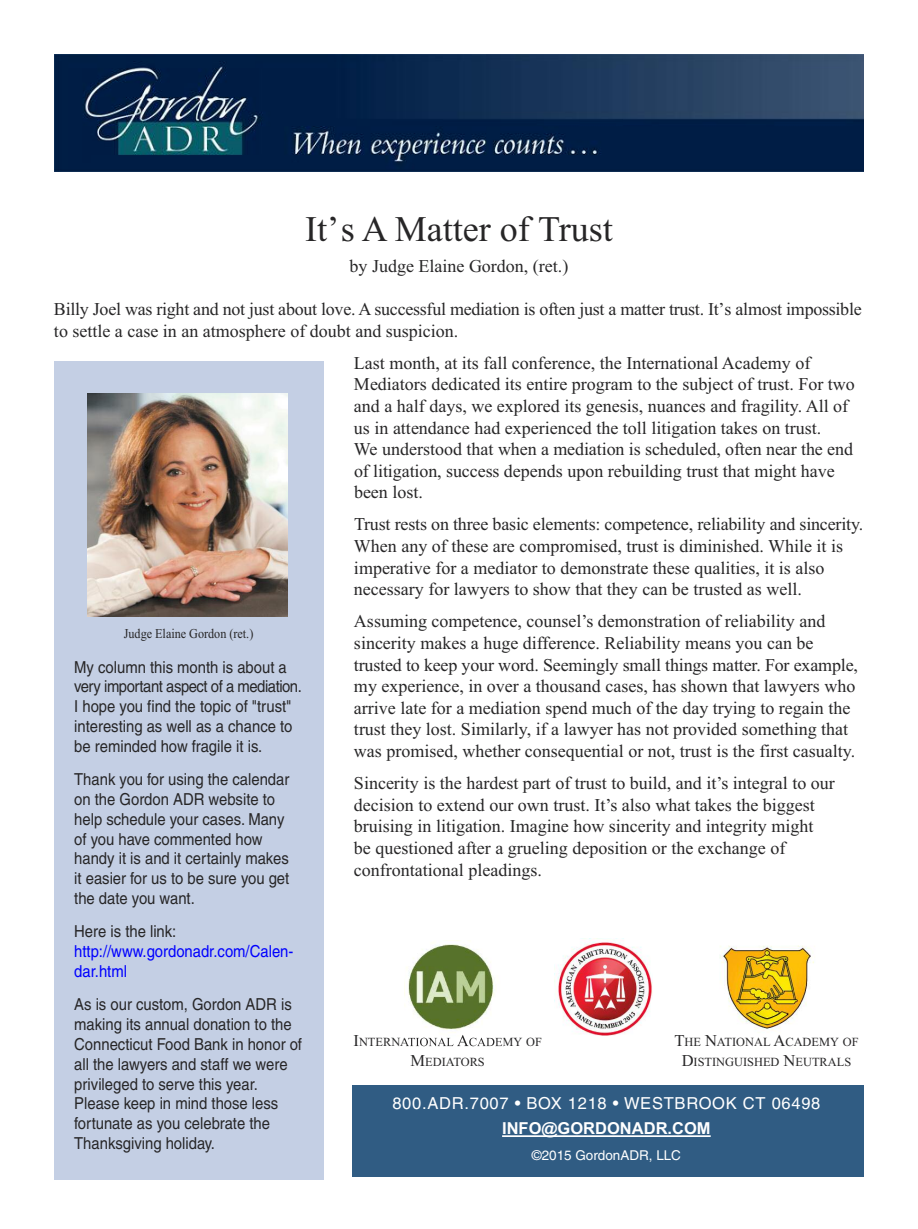
<style>
.page{position:relative;width:918px;height:1229px;background:#fff}
.page>*{position:absolute;margin:0;border:0;box-sizing:border-box;transform-origin:0 0}
.t1{font:36px "Times New Roman";color:#272627}
.t2{font:18px/21.6px "Times New Roman";color:#272627}
.t3{font:16.5px/19.8px "Helvetica";color:#272627;scale:.9 1}
.t4{font:16.5px/19.8px "Helvetica";color:#00f;scale:.9 1}
.t5{font:16.5px "Helvetica";letter-spacing:.045em;color:#fff}
.t6{font:700 16.5px "Arial";color:#fff}
.t7{font:13.5px "Times New Roman";color:#272627;scale:.9 1}
.t8{font:13.5px "Helvetica";color:#fff}
.t9{font:12.3px/19.8px "Times New Roman";color:#272627;text-align:center}
.s1{font-size:16.5px}
</style>
<div class="page">
<div style="left:54px;top:361px;width:270px;height:818px;background:#c4cfe4"></div>
<img style="left:87px;top:393px;width:201px;height:223px">
<div style="left:353px;top:1085px;width:511px;height:91px;background:#305c83"></div>
<hr style="left:502px;top:1135px;width:209px;height:2px;background:#fff">
<img style="left:557px;top:940px;width:95px;height:95px">
<img style="left:720px;top:945px;width:94px;height:85px">
<img style="left:404px;top:942px;width:99px;height:105px">
<img style="left:404px;top:1035px;width:15px;height:11px">
<img style="left:54px;top:54px;width:810px;height:117px">
<h1 class="t1" style="left:305px;top:207px;width:309px">It’s A Matter of Trust</h1>
<p class="t2" style="left:350px;top:255px;width:220px">by Judge Elaine Gordon, (ret.)</p>
<p class="t2" style="left:54px;top:298px;width:809px">Billy Joel was right and not just about love. A successful mediation is often just a matter trust. It’s almost impossible to settle a case in an atmosphere of doubt and suspicion.</p>
<p class="t2" style="left:354px;top:352px;width:502px">Last month, at its fall conference, the International Academy of Mediators dedicated its entire program to the subject of trust. For two and a half days, we explored its genesis, nuances and fragility. All of us in attendance had experienced the toll litigation takes on trust.<br>We understood that when a mediation is scheduled, often near the end of litigation, success depends upon rebuilding trust that might have been lost.</p>
<p class="t2" style="left:354px;top:513px;width:511px">Trust rests on three basic elements: competence, reliability and sincerity.<br>When any of these are compromised, trust is diminished. While it is imperative for a mediator to demonstrate these qualities, it is also necessary for lawyers to show that they can be trusted as well.</p>
<p class="t2" style="left:354px;top:610px;width:505px">Assuming competence, counsel’s demonstration of reliability and sincerity makes a huge difference. Reliability means you can be trusted to keep your word. Seemingly small things matter. For example, my experience, in over a thousand cases, has shown that lawyers who arrive late for a mediation spend much of the day trying to regain the trust they lost. Similarly, if a lawyer has not provided something that was promised, whether consequential or not, trust is the first casualty.</p>
<p class="t2" style="left:354px;top:772px;width:482px">Sincerity is the hardest part of trust to build, and it’s integral to our decision to extend our own trust. It’s also what takes the biggest bruising in litigation. Imagine how sincerity and integrity might be questioned after a grueling deposition or the exchange of confrontational pleadings.</p>
<p class="t7" style="left:124px;top:625px;width:145px">Judge Elaine Gordon (ret.)</p>
<p class="t3" style="left:74px;top:658px;width:254px">My column this month is about a very important aspect of a mediation.<br>I hope you find the topic of "trust" interesting as well as a chance to be reminded how fragile it is.</p>
<p class="t3" style="left:74px;top:771px;width:241px">Thank you for using the calendar on the Gordon ADR website to help schedule your cases. Many of you have commented how handy it is and it certainly makes it easier for us to be sure you get the date you want.</p>
<p class="t3" style="left:74px;top:923px;width:115px">Here is the link:</p>
<p class="t4" style="left:74px;top:943px;width:245px">http://www.gordonadr.com/Calen&shy;dar.html</p>
<p class="t3" style="left:74px;top:996px;width:255px">As is our custom, Gordon ADR is making its annual donation to the<br>Connecticut Food Bank in honor of all the lawyers and staff we were privileged to serve this year.<br>Please keep in mind those less fortunate as you celebrate the<br>Thanksgiving holiday.</p>
<p class="t9" style="left:354px;top:1032px;width:190px"><span class="s1">I</span>NTERNATIONAL <span class="s1">A</span>CADEMY OF<br><span class="s1">M</span>EDIATORS</p>
<p class="t9" style="left:674px;top:1032px;width:186px"><span class="s1">T</span>HE <span class="s1">N</span>ATIONAL <span class="s1">A</span>CADEMY OF<br><span class="s1">D</span>ISTINGUISHED <span class="s1">N</span>EUTRALS</p>
<p class="t5" style="left:392px;top:1097px;width:430px">800.ADR.7007 • BOX 1218 • WESTBROOK CT 06498</p>
<p class="t6" style="left:502px;top:1119px;width:210px">INFO@GORDONADR.COM</p>
<p class="t8" style="left:532px;top:1150px;width:151px">©2015 GordonADR, LLC</p>
</div>
